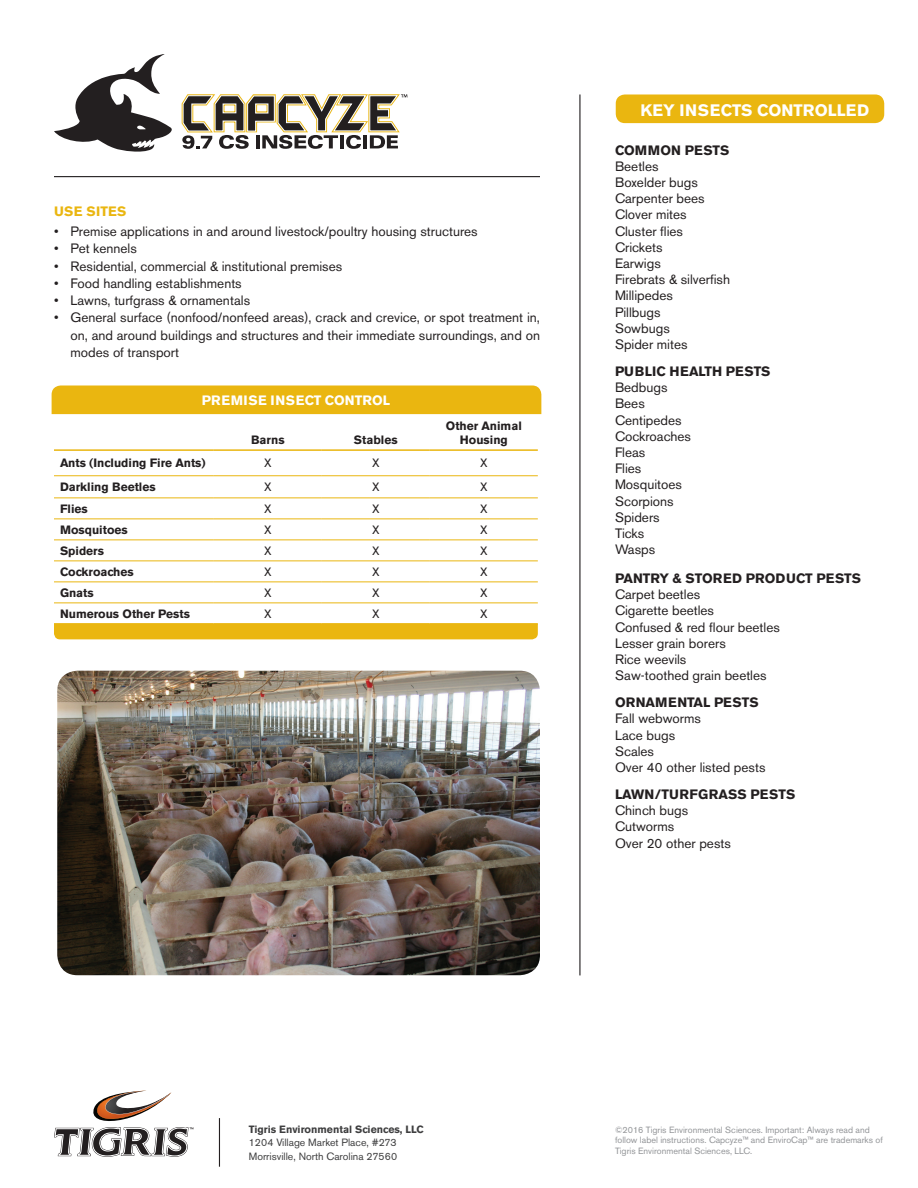
<style>
.page{position:relative;width:918px;height:1188px;background:#fff}
.page>*{position:absolute;margin:0;border:0;box-sizing:border-box;transform-origin:0 0}
.t1{font:700 16.5px "Akzidenz Grotesk BE";color:#fff}
.t2{font:13.5px/16.2px "Akzidenz Grotesk BE";color:#231f20}
.t3{font:700 13.5px "Akzidenz Grotesk BE";color:#231f20}
.t4{font:700 13.5px "Akzidenz Grotesk BE";letter-spacing:.01em;color:#fff}
.t5{font:700 13.5px "Akzidenz Grotesk BE";letter-spacing:.04em;color:#eab610}
.t6{font:700 12px/14.4px "Akzidenz Grotesk BE";color:#231f20;text-align:center}
.t7{font:12px "Akzidenz Grotesk BE";color:#231f20}
.t8{font:10.5px/13.5px "Akzidenz Grotesk BE";color:#3e3e3f}
.t9{font:700 10.5px "Akzidenz Grotesk BE";color:#3e3e3f}
.t10{font:9px/10.8px "Akzidenz Grotesk BE";color:#939598}
</style>
<div class="page">
<svg style="left:54px;top:54px;width:353px;height:98px"></svg>
<hr style="left:54px;top:176px;width:486px;height:1px;background:#231f20">
<hr style="left:579px;top:94px;width:1px;height:881px;background:#231f20">
<hr style="left:54px;top:449px;width:160px;height:2px;background:#eab610">
<hr style="left:214px;top:449px;width:108px;height:2px;background:#eab610">
<hr style="left:322px;top:449px;width:108px;height:2px;background:#eab610">
<hr style="left:430px;top:449px;width:108px;height:2px;background:#eab610">
<hr style="left:54px;top:623px;width:160px;height:2px;background:#eab610">
<hr style="left:214px;top:623px;width:108px;height:2px;background:#eab610">
<hr style="left:322px;top:623px;width:108px;height:2px;background:#eab610">
<hr style="left:430px;top:623px;width:108px;height:2px;background:#eab610">
<hr style="left:54px;top:475px;width:160px;height:1px;background:#eab610">
<hr style="left:214px;top:475px;width:108px;height:1px;background:#eab610">
<hr style="left:322px;top:475px;width:108px;height:1px;background:#eab610">
<hr style="left:430px;top:475px;width:108px;height:1px;background:#eab610">
<hr style="left:54px;top:498px;width:160px;height:1px;background:#eab610">
<hr style="left:214px;top:498px;width:108px;height:1px;background:#eab610">
<hr style="left:322px;top:498px;width:108px;height:1px;background:#eab610">
<hr style="left:430px;top:498px;width:108px;height:1px;background:#eab610">
<hr style="left:54px;top:519px;width:160px;height:1px;background:#eab610">
<hr style="left:214px;top:519px;width:108px;height:1px;background:#eab610">
<hr style="left:322px;top:519px;width:108px;height:1px;background:#eab610">
<hr style="left:430px;top:519px;width:108px;height:1px;background:#eab610">
<hr style="left:54px;top:540px;width:160px;height:1px;background:#eab610">
<hr style="left:214px;top:540px;width:108px;height:1px;background:#eab610">
<hr style="left:322px;top:540px;width:108px;height:1px;background:#eab610">
<hr style="left:430px;top:540px;width:108px;height:1px;background:#eab610">
<hr style="left:54px;top:561px;width:160px;height:1px;background:#eab610">
<hr style="left:214px;top:561px;width:108px;height:1px;background:#eab610">
<hr style="left:322px;top:561px;width:108px;height:1px;background:#eab610">
<hr style="left:430px;top:561px;width:108px;height:1px;background:#eab610">
<hr style="left:54px;top:582px;width:160px;height:1px;background:#eab610">
<hr style="left:214px;top:582px;width:108px;height:1px;background:#eab610">
<hr style="left:322px;top:582px;width:108px;height:1px;background:#eab610">
<hr style="left:430px;top:582px;width:108px;height:1px;background:#eab610">
<hr style="left:54px;top:603px;width:160px;height:1px;background:#eab610">
<hr style="left:214px;top:603px;width:108px;height:1px;background:#eab610">
<hr style="left:322px;top:603px;width:108px;height:1px;background:#eab610">
<hr style="left:430px;top:603px;width:108px;height:1px;background:#eab610">
<svg style="left:54px;top:1090px;width:140px;height:67px"></svg>
<hr style="left:219px;top:1118px;width:1px;height:49px;background:#231f20">
<div style="left:616px;top:94px;width:268px;height:29px;background:#eab610;border-radius:9px"></div>
<div style="left:52px;top:386px;width:489px;height:28px;background:#eab610"></div>
<div style="left:54px;top:624px;width:484px;height:15px;background:#eab610"></div>
<img style="left:57px;top:671px;width:483px;height:304px">
<p class="t5" style="left:54px;top:204px;width:74px">USE SITES</p>
<p class="t2" style="left:54px;top:223px;width:425px">• Premise applications in and around livestock/poultry housing structures</p>
<p class="t2" style="left:54px;top:241px;width:84px">• Pet kennels</p>
<p class="t2" style="left:54px;top:258px;width:290px">• Residential, commercial &amp; institutional premises</p>
<p class="t2" style="left:54px;top:275px;width:189px">• Food handling establishments</p>
<p class="t2" style="left:54px;top:292px;width:198px">• Lawns, turfgrass &amp; ornamentals</p>
<p class="t2" style="left:71px;top:309px;width:471px;line-height:17.2px;text-align:justify;text-indent:-17px">• General surface (nonfood/nonfeed areas), crack and crevice, or spot treatment in, on, and around buildings and structures and their immediate surroundings, and on modes of transport</p>
<p class="t4" style="left:202px;top:392px;width:171px">PREMISE INSECT CONTROL</p>
<p class="t6" style="left:251px;top:433px;width:35px">Barns</p>
<p class="t6" style="left:354px;top:433px;width:45px">Stables</p>
<p class="t6" style="left:446px;top:418px;width:78px">Other Animal<br>Housing</p>
<p class="t6" style="left:60px;top:456px;width:147px">Ants (Including Fire Ants)</p>
<p class="t7" style="left:264px;top:456px;width:9px">X</p>
<p class="t7" style="left:372px;top:456px;width:9px">X</p>
<p class="t7" style="left:480px;top:456px;width:9px">X</p>
<p class="t6" style="left:60px;top:480px;width:97px">Darkling Beetles</p>
<p class="t7" style="left:264px;top:480px;width:9px">X</p>
<p class="t7" style="left:372px;top:480px;width:9px">X</p>
<p class="t7" style="left:480px;top:480px;width:9px">X</p>
<p class="t6" style="left:60px;top:502px;width:29px">Flies</p>
<p class="t7" style="left:264px;top:502px;width:9px">X</p>
<p class="t7" style="left:372px;top:502px;width:9px">X</p>
<p class="t7" style="left:480px;top:502px;width:9px">X</p>
<p class="t6" style="left:60px;top:523px;width:69px">Mosquitoes</p>
<p class="t7" style="left:264px;top:523px;width:9px">X</p>
<p class="t7" style="left:372px;top:523px;width:9px">X</p>
<p class="t7" style="left:480px;top:523px;width:9px">X</p>
<p class="t6" style="left:60px;top:544px;width:46px">Spiders</p>
<p class="t7" style="left:264px;top:544px;width:9px">X</p>
<p class="t7" style="left:372px;top:544px;width:9px">X</p>
<p class="t7" style="left:480px;top:544px;width:9px">X</p>
<p class="t6" style="left:60px;top:565px;width:75px">Cockroaches</p>
<p class="t7" style="left:264px;top:565px;width:9px">X</p>
<p class="t7" style="left:372px;top:565px;width:9px">X</p>
<p class="t7" style="left:480px;top:565px;width:9px">X</p>
<p class="t6" style="left:60px;top:586px;width:35px">Gnats</p>
<p class="t7" style="left:264px;top:586px;width:9px">X</p>
<p class="t7" style="left:372px;top:586px;width:9px">X</p>
<p class="t7" style="left:480px;top:586px;width:9px">X</p>
<p class="t6" style="left:60px;top:607px;width:132px">Numerous Other Pests</p>
<p class="t7" style="left:264px;top:607px;width:9px">X</p>
<p class="t7" style="left:372px;top:607px;width:9px">X</p>
<p class="t7" style="left:480px;top:607px;width:9px">X</p>
<p class="t1" style="left:641px;top:101px;width:174px">KEY I NSECTS CONTROLL</p>
<p class="t1" style="left:846px;top:101px;width:23px">ED</p>
<p class="t3" style="left:615px;top:142px;width:22px">COMMO</p>
<p class="t3" style="left:671px;top:142px;width:60px">N PESTS</p>
<p class="t2" style="left:615px;top:158px;width:117px">Beetles<br>Boxelder bugs<br>Carpenter bees<br>Clover mites<br>Cluster flies<br>Crickets<br>Earwigs<br>Firebrats &amp; silverfish<br>Millipedes<br>Pillbugs<br>Sowbugs<br>Spider mites</p>
<p class="t3" style="left:615px;top:363px;width:157px">PU BLI C H EALTH PESTS</p>
<p class="t2" style="left:615px;top:379px;width:77px">Bedbugs<br>Bees<br>Centipedes<br>Cockroaches<br>Fleas<br>Flies<br>Mosquitoes<br>Scorpions<br>Spiders<br>Ticks<br>Wasps</p>
<p class="t3" style="left:615px;top:570px;width:161px">PANTRY &amp; STOR ED PRODU</p>
<p class="t3" style="left:796px;top:570px;width:67px">CT PESTS</p>
<p class="t2" style="left:615px;top:586px;width:166px">Carpet beetles<br>Cigarette beetles<br>Confused &amp; red flour beetles<br>Lesser grain borers<br>Rice weevils<br>Saw-toothed grain beetles</p>
<p class="t3" style="left:615px;top:695px;width:145px">OR NAM ENTAL PESTS</p>
<p class="t2" style="left:615px;top:711px;width:152px">Fall webworms<br>Lace bugs<br>Scales<br>Over 40 other listed pests</p>
<p class="t3" style="left:615px;top:786px;width:182px">LAWN/TUR FGRASS PESTS</p>
<p class="t2" style="left:615px;top:802px;width:117px">Chinch bugs<br>Cutworms<br>Over 20 other pests</p>
<p class="t9" style="left:249px;top:1123px;width:177px">Tigris Environmental Sciences, LLC</p>
<p class="t8" style="left:249px;top:1136px;width:150px">1204 Village Market Place, #273<br>Morrisville, North Carolina 27560</p>
<p class="t10" style="left:615px;top:1124px;width:269px">©2016 Tigris Environmental Sciences. Important: Always read and follow label instructions. Capcyze™ and EnviroCap™ are trademarks of<br>Tigris Environmental Sciences, LLC.</p>
</div>
